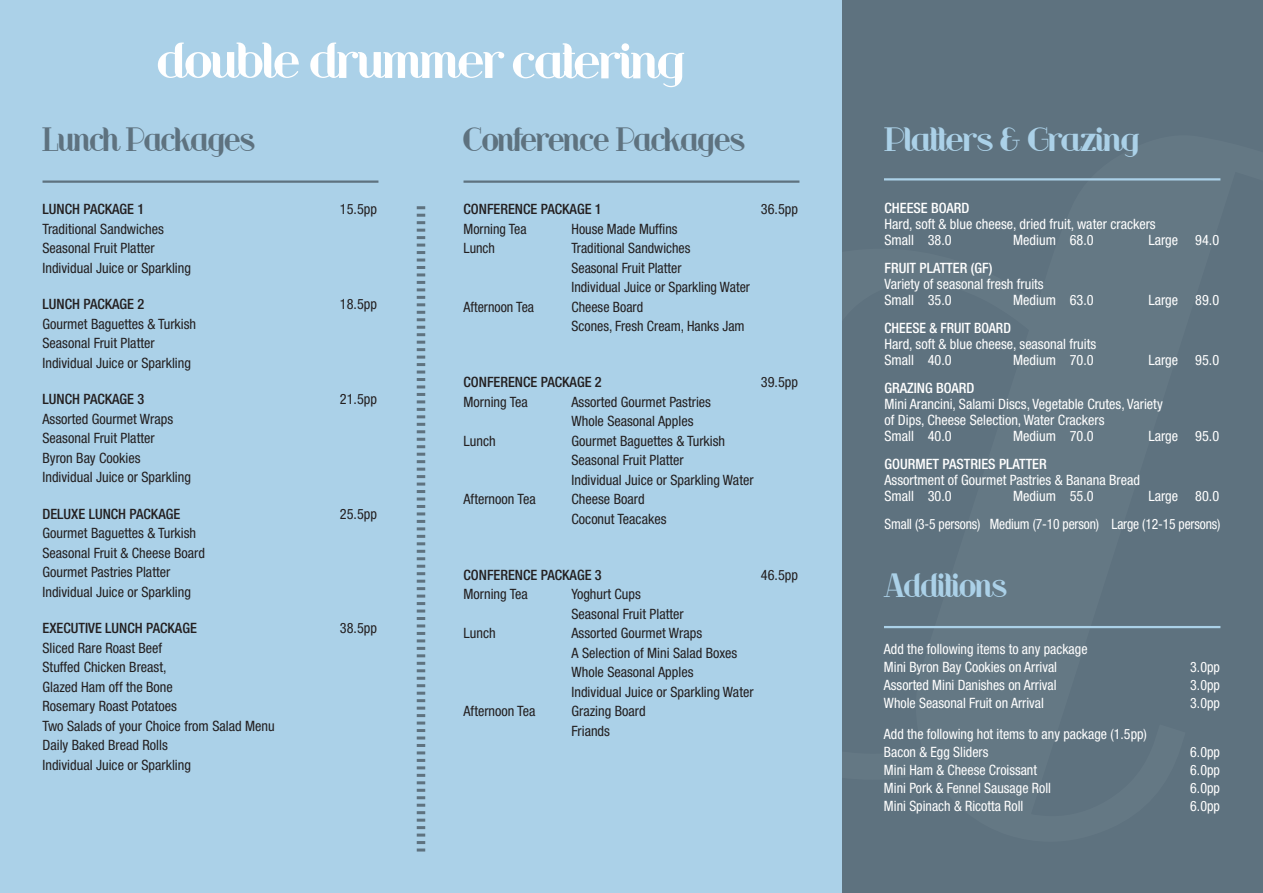
<style>
.page{position:relative;width:1263px;height:893px;background:#fff}
.page>*{position:absolute;margin:0;border:0;box-sizing:border-box;transform-origin:0 0}
.t1{font:31.5px "Riot Squad";color:#5e727f;scale:.92 1}
.t2{font:31.5px "Riot Squad";letter-spacing:-.02em;color:#abd1e8}
.t3{font:31.5px "Riot Squad";letter-spacing:-.02em;color:#abd1e8;scale:.92 1}
.t4{font:condensed 14.25px/19.5px "Helvetica Neue LT Std";color:#231f20}
.t5{font:condensed 14.25px/15.8px "Helvetica Neue LT Std";color:#fff}
.t6{font:500 condensed 14.25px "Helvetica Neue LT Std";color:#231f20}
.t7{font:condensed 14.25px "Helvetica Neue LT Std";color:#fff;scale:.95 1}
.s1{font-weight:500}
</style>
<div class="page">
<div style="left:842px;top:0;width:421px;height:893px;background:#5e727f"></div>
<div style="left:0;top:0;width:842px;height:893px;background:#abd1e8"></div>
<hr style="left:43px;top:180px;width:335px;height:3px;background:#5e727f">
<hr style="left:463px;top:180px;width:336px;height:3px;background:#5e727f">
<hr style="left:884px;top:626px;width:336px;height:2px;background:#abd1e8">
<svg style="left:417px;top:206px;width:8px;height:645px"></svg>
<hr style="left:884px;top:178px;width:336px;height:2px;background:#abd1e8">
<svg style="left:513px;top:43px;width:171px;height:44px"></svg>
<svg style="left:158px;top:43px;width:141px;height:35px"></svg>
<svg style="left:310px;top:43px;width:194px;height:35px"></svg>
<p class="t1" style="left:43px;top:122px;width:233px">Lunch Packages</p>
<p class="t6" style="left:43px;top:201px;width:103px">LUNCH PACKAGE 1</p>
<p class="t4" style="left:340px;top:199px;width:39px">15.5pp</p>
<p class="t4" style="left:43px;top:219px;width:150px">Traditional Sandwiches<br>Seasonal Fruit Platter<br>Individual Juice or Sparkling</p>
<p class="t6" style="left:43px;top:296px;width:103px">LUNCH PACKAGE 2</p>
<p class="t4" style="left:340px;top:294px;width:39px">18.5pp</p>
<p class="t4" style="left:43px;top:314px;width:155px">Gourmet Baguettes &amp; Turkish<br>Seasonal Fruit Platter<br>Individual Juice or Sparkling</p>
<p class="t6" style="left:43px;top:391px;width:103px">LUNCH PACKAGE 3</p>
<p class="t4" style="left:340px;top:389px;width:39px">21.5pp</p>
<p class="t4" style="left:43px;top:409px;width:150px">Assorted Gourmet Wraps<br>Seasonal Fruit Platter<br>Byron Bay Cookies<br>Individual Juice or Sparkling</p>
<p class="t6" style="left:43px;top:505px;width:139px">DELUXE LUNCH PACKAGE</p>
<p class="t4" style="left:340px;top:504px;width:39px">25.5pp</p>
<p class="t4" style="left:43px;top:523px;width:164px">Gourmet Baguettes &amp; Turkish<br>Seasonal Fruit &amp; Cheese Board<br>Gourmet Pastries Platter<br>Individual Juice or Sparkling</p>
<p class="t6" style="left:43px;top:620px;width:156px">EXECUTIVE LUNCH PACKAGE</p>
<p class="t4" style="left:340px;top:618px;width:39px">38.5pp</p>
<p class="t4" style="left:43px;top:638px;width:234px">Sliced Rare Roast Beef<br>Stuffed Chicken Breast,<br>Glazed Ham off the Bone<br>Rosemary Roast Potatoes<br>Two Salads of your Choice from Salad Menu<br>Daily Baked Bread Rolls<br>Individual Juice or Sparkling</p>
<p class="t1" style="left:463px;top:122px;width:308px">Conference Packages</p>
<p class="t6" style="left:463px;top:201px;width:140px">CONFERENCE PACKAGE 1</p>
<p class="t4" style="left:761px;top:199px;width:39px">36.5pp</p>
<p class="t4" style="left:463px;top:219px;width:65px">Morning Tea</p>
<p class="t4" style="left:571px;top:219px;width:107px">House Made Muffins</p>
<p class="t4" style="left:463px;top:238px;width:33px">Lunch</p>
<p class="t4" style="left:571px;top:238px;width:180px">Traditional Sandwiches<br>Seasonal Fruit Platter<br>Individual Juice or Sparkling Water</p>
<p class="t4" style="left:463px;top:297px;width:72px">Afternoon Tea</p>
<p class="t4" style="left:571px;top:297px;width:175px">Cheese Board<br>Scones, Fresh Cream, Hanks Jam</p>
<p class="t6" style="left:463px;top:374px;width:140px">CONFERENCE PACKAGE 2</p>
<p class="t4" style="left:761px;top:372px;width:39px">39.5pp</p>
<p class="t4" style="left:463px;top:392px;width:66px">Morning Tea</p>
<p class="t4" style="left:571px;top:392px;width:141px">Assorted Gourmet Pastries<br>Whole Seasonal Apples</p>
<p class="t4" style="left:463px;top:431px;width:34px">Lunch</p>
<p class="t4" style="left:571px;top:431px;width:184px">Gourmet Baguettes &amp; Turkish<br>Seasonal Fruit Platter<br>Individual Juice or Sparkling Water</p>
<p class="t4" style="left:463px;top:489px;width:74px">Afternoon Tea</p>
<p class="t4" style="left:571px;top:489px;width:96px">Cheese Board<br>Coconut Teacakes</p>
<p class="t6" style="left:463px;top:566px;width:140px">CONFERENCE PACKAGE 3</p>
<p class="t4" style="left:761px;top:565px;width:39px">46.5pp</p>
<p class="t4" style="left:463px;top:584px;width:66px">Morning Tea</p>
<p class="t4" style="left:571px;top:584px;width:114px">Yoghurt Cups<br>Seasonal Fruit Platter</p>
<p class="t4" style="left:463px;top:623px;width:34px">Lunch</p>
<p class="t4" style="left:571px;top:623px;width:184px">Assorted Gourmet Wraps<br>A Selection of Mini Salad Boxes<br>Whole Seasonal Apples<br>Individual Juice or Sparkling Water</p>
<p class="t4" style="left:463px;top:701px;width:73px">Afternoon Tea</p>
<p class="t4" style="left:571px;top:701px;width:76px">Grazing Board<br>Friands</p>
<p class="t2" style="left:884px;top:122px;width:256px">Platters &amp; Grazing</p>
<p class="t5" style="left:884px;top:200px;width:273px"><span class="s1">CHEESE BOARD<br></span>Hard, soft &amp; blue cheese, dried fruit, water crackers<br>Small 38.0</p>
<p class="t5" style="left:1013px;top:232px;width:82px">Medium 68.0</p>
<p class="t5" style="left:1148px;top:232px;width:72px">Large 94.0</p>
<p class="t5" style="left:884px;top:260px;width:161px"><span class="s1">FRUIT PLATTER (GF)<br></span>Variety of seasonal fresh fruits<br>Small 35.0</p>
<p class="t5" style="left:1013px;top:292px;width:82px">Medium 63.0</p>
<p class="t5" style="left:1148px;top:292px;width:72px">Large 89.0</p>
<p class="t5" style="left:884px;top:320px;width:213px"><span class="s1">CHEESE &amp; FRUIT BOARD<br></span>Hard, soft &amp; blue cheese, seasonal fruits<br>Small 40.0</p>
<p class="t5" style="left:1013px;top:352px;width:82px">Medium 70.0</p>
<p class="t5" style="left:1148px;top:352px;width:72px">Large 95.0</p>
<p class="t5" style="left:884px;top:380px;width:280px"><span class="s1">GRAZING BOARD<br></span>Mini Arancini, Salami Discs, Vegetable Crutes, Variety of Dips, Cheese Selection, Water Crackers<br>Small 40.0</p>
<p class="t5" style="left:1013px;top:428px;width:82px">Medium 70.0</p>
<p class="t5" style="left:1148px;top:428px;width:72px">Large 95.0</p>
<p class="t5" style="left:884px;top:456px;width:257px"><span class="s1">GOURMET PASTRIES PLATTER<br></span>Assortment of Gourmet Pastries &amp; Banana Bread<br>Small 30.0</p>
<p class="t5" style="left:1013px;top:488px;width:82px">Medium 55.0</p>
<p class="t5" style="left:1148px;top:488px;width:72px">Large 80.0</p>
<p class="t7" style="left:884px;top:516px;width:355px">Small (3-5 persons) Medium (7-10 person) Large (12-15 persons)</p>
<p class="t3" style="left:884px;top:568px;width:135px">Additions</p>
<p class="t5" style="left:884px;top:640px;width:205px;line-height:18px">Add the following items to any package<br>Mini Byron Bay Cookies on Arrival</p>
<p class="t5" style="left:1190px;top:659px;width:31px">3.0pp</p>
<p class="t5" style="left:884px;top:677px;width:174px">Assorted Mini Danishes on Arrival</p>
<p class="t5" style="left:1190px;top:677px;width:31px">3.0pp</p>
<p class="t5" style="left:884px;top:695px;width:161px">Whole Seasonal Fruit on Arrival</p>
<p class="t5" style="left:1190px;top:695px;width:31px">3.0pp</p>
<p class="t5" style="left:884px;top:724px;width:264px;line-height:18px">Add the following hot items to any package (1.5pp)<br>Bacon &amp; Egg Sliders</p>
<p class="t5" style="left:1190px;top:743px;width:31px">6.0pp</p>
<p class="t5" style="left:884px;top:761px;width:155px">Mini Ham &amp; Cheese Croissant</p>
<p class="t5" style="left:1190px;top:761px;width:31px">6.0pp</p>
<p class="t5" style="left:884px;top:779px;width:169px">Mini Pork &amp; Fennel Sausage Roll</p>
<p class="t5" style="left:1190px;top:779px;width:31px">6.0pp</p>
<p class="t5" style="left:884px;top:797px;width:141px">Mini Spinach &amp; Ricotta Roll</p>
<p class="t5" style="left:1190px;top:797px;width:31px">6.0pp</p>
</div>
